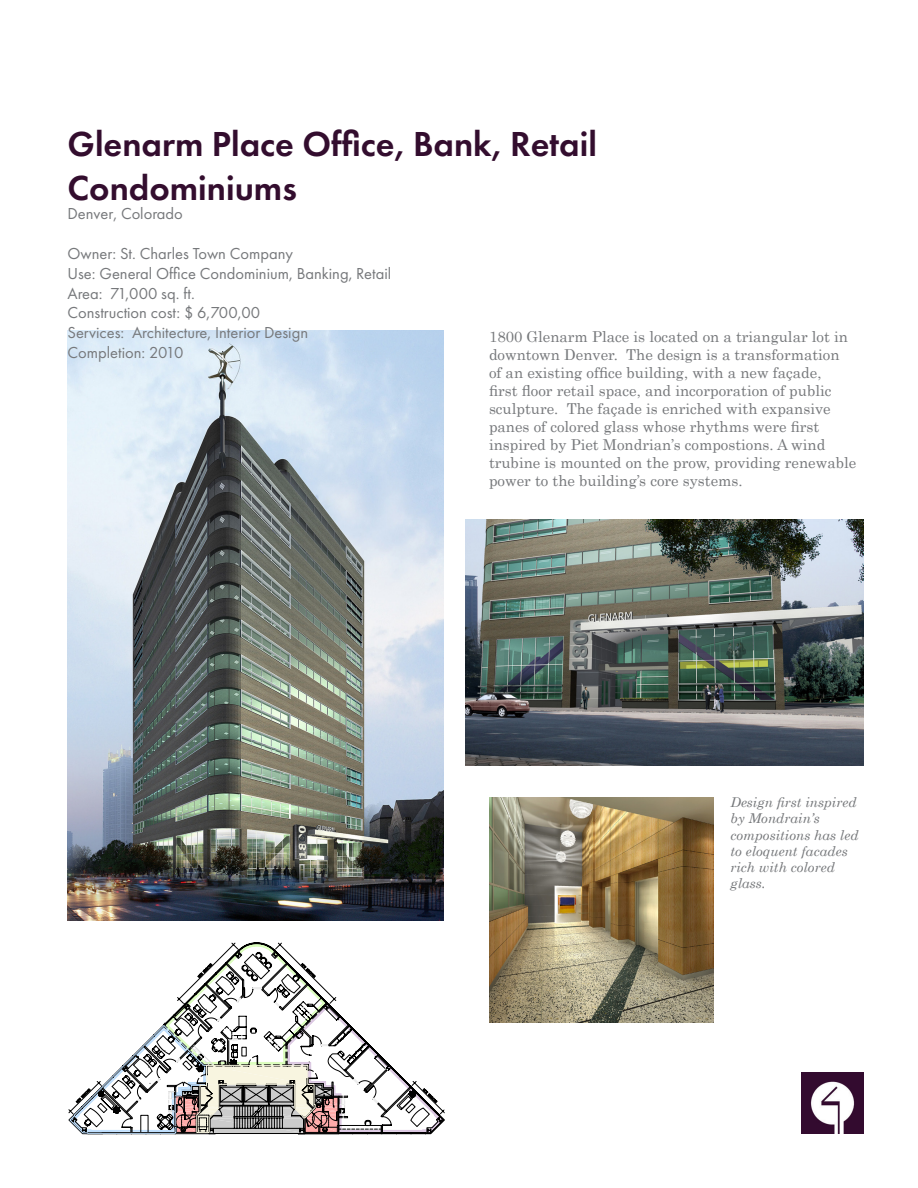
<style>
.page{position:relative;width:918px;height:1188px;background:#fff}
.page>*{position:absolute;margin:0;border:0;box-sizing:border-box;transform-origin:0 0}
.t1{font:600 36px/43.2px "Futura PT";color:#330d2e}
.t2{font:16.5px "Futura PT";color:#76787b}
.t3{font:15px/18px "Century";color:#76787b}
.t4{font:italic 13.5px/16.2px "Century Schoolbook";color:#75777a}
</style>
<div class="page">
<img style="left:801px;top:1072px;width:63px;height:62px">
<img style="left:68px;top:331px;width:376px;height:589px">
<img style="left:489px;top:797px;width:225px;height:225px">
<svg style="left:69px;top:942px;width:376px;height:193px"></svg>
<img style="left:465px;top:520px;width:399px;height:246px">
<p class="t1" style="left:68px;top:122px;width:531px">Glenarm Place Office, Bank, Retail<br>Condominiums</p>
<p class="t2" style="left:68px;top:204px;width:117px">Denver, Colorado</p>
<p class="t2" style="left:68px;top:244px;width:227px">Owner: St. Charles Town Company</p>
<p class="t2" style="left:68px;top:264px;width:325px">Use: General Office Condominium, Banking, Retail</p>
<p class="t2" style="left:68px;top:283px;width:129px">Area: 71,000 sq. ft.</p>
<p class="t2" style="left:68px;top:303px;width:194px">Construction cost: $ 6,700,00</p>
<p class="t2" style="left:68px;top:323px;width:242px">Services: Architecture, Interior Design</p>
<p class="t2" style="left:68px;top:343px;width:118px">Completion: 2010</p>
<p class="t3" style="left:489px;top:327px;width:369px">1800 Glenarm Place is located on a triangular lot in downtown Denver. The design is a transformation<br>of an existing office building, with a new façade,<br>first floor retail space, and incorporation of public sculpture. The façade is enriched with expansive panes of colored glass whose rhythms were first inspired by Piet Mondrian’s compostions. A wind trubine is mounted on the prow, providing renewable power to the building’s core systems.</p>
<p class="t4" style="left:730px;top:794px;width:130px">Design first inspired by Mondrain’s compositions has led to eloquent facades rich with colored glass.</p>
</div>
